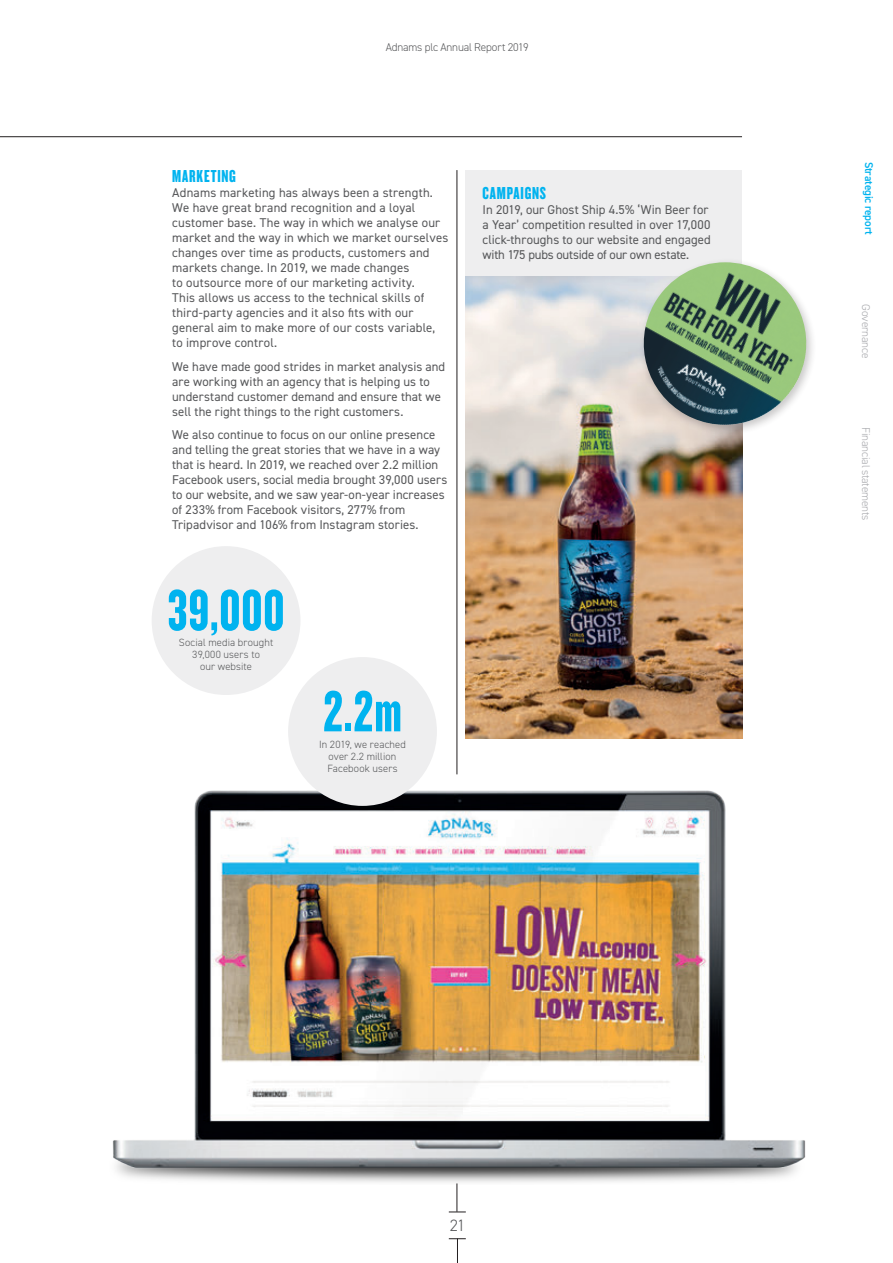
<style>
.page{position:relative;width:893px;height:1263px;background:#fff}
.page>*{position:absolute;margin:0;border:0;box-sizing:border-box;transform-origin:0 0}
.t1{font:60px "Knockout HTF68 Full Featherwt";letter-spacing:.01em;color:#00b3ef}
.t2{font:18px "Knockout HTF68 Full Featherwt";letter-spacing:.045em;color:#00b3ef}
.t3{font:300 16.5px "DIN2014";color:#57585a}
.t4{font:12.75px/15px "DIN2014";letter-spacing:.01em;color:#57585a}
.t5{font:300 11.25px "DIN2014";letter-spacing:-.015em;color:#a8a9ad}
.t6{font:300 11.25px "DIN2014";letter-spacing:-.015em;color:#57585a}
.t7{font:600 11.25px "DIN2014";letter-spacing:-.01em;color:#00b3ef}
.t8{font:300 10.5px/12px "DIN2014";letter-spacing:.015em;color:#57585a;text-align:center}
</style>
<div class="page">
<svg style="left:449px;top:1238px;width:17px;height:25px"></svg>
<div style="left:466px;top:170px;width:276px;height:132px;background:#eeeeef"></div>
<hr style="left:457px;top:170px;width:1px;height:604px;background:#231f20">
<hr style="left:0;top:136px;width:742px;height:1px;background:#231f20">
<img style="left:112px;top:770px;width:694px;height:413px">
<div style="left:152px;top:546px;width:148px;height:149px;background:#eeeeef;border-radius:50%"></div>
<img style="left:466px;top:276px;width:276px;height:462px">
<div style="left:638px;top:257px;width:179px;height:179px;background:#231f20;opacity:.25"></div>
<img style="left:632px;top:262px;width:185px;height:174px">
<div style="left:288px;top:657px;width:149px;height:149px;background:#eeeeef;border-radius:50%"></div>
<svg style="left:449px;top:1183px;width:17px;height:30px"></svg>
<p class="t6" style="left:386px;top:41px;width:144px">Adnams plc Annual Report 2019</p>
<h2 class="t2" style="left:172px;top:167px;width:65px">MARKETING</h2>
<p class="t4" style="left:172px;top:185px;width:278px">Adnams marketing has always been a strength.<br>We have great brand recognition and a loyal customer base. The way in which we analyse our market and the way in which we market ourselves changes over time as products, customers and markets change. In 2019, we made changes<br>to outsource more of our marketing activity.<br>This allows us access to the technical skills of third-party agencies and it also fits with our general aim to make more of our costs variable, to improve control.</p>
<p class="t4" style="left:172px;top:358px;width:275px">We have made good strides in market analysis and are working with an agency that is helping us to understand customer demand and ensure that we sell the right things to the right customers.</p>
<p class="t4" style="left:172px;top:427px;width:277px">We also continue to focus on our online presence and telling the great stories that we have in a way that is heard. In 2019, we reached over 2.2 million Facebook users, social media brought 39,000 users to our website, and we saw year-on-year increases of 233% from Facebook visitors, 277% from Tripadvisor and 106% from Instagram stories.</p>
<h1 class="t1" style="left:168px;top:580px;width:119px">39,000</h1>
<p class="t8" style="left:179px;top:637px;width:96px">Social media brought<br>39,000 users to<br>our website</p>
<h1 class="t1" style="left:323px;top:681px;width:80px">2.2m</h1>
<p class="t8" style="left:319px;top:738px;width:88px">In 2019, we reached over 2.2 million<br>Facebook users</p>
<h2 class="t2" style="left:483px;top:184px;width:65px">CAMPAIGNS</h2>
<p class="t4" style="left:483px;top:202px;width:230px">In 2019, our Ghost Ship 4.5% ‘Win Beer for a Year’ competition resulted in over 17,000 click-throughs to our website and engaged with 175 pubs outside of our own estate.</p>
<p class="t7" style="left:877px;top:162px;width:75px;rotate:90deg">Strategic report</p>
<p class="t5" style="left:873px;top:304px;width:56px;rotate:90deg">Governance</p>
<p class="t5" style="left:873px;top:427px;width:95px;rotate:90deg">Financial statements</p>
<p class="t3" style="left:450px;top:1215px;width:17px">21</p>
</div>
